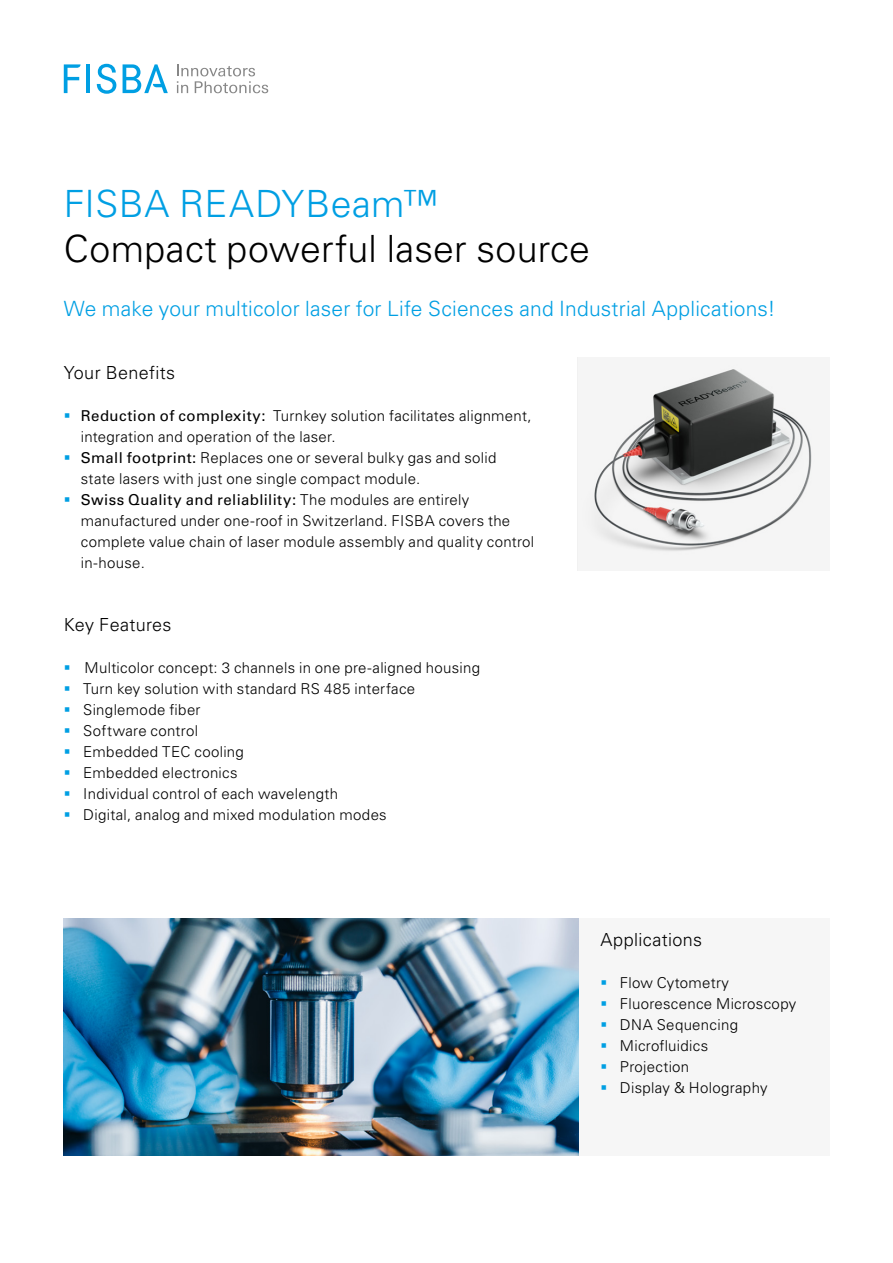
<style>
.page{position:relative;width:893px;height:1263px;background:#fff}
.page>*{position:absolute;margin:0;border:0;box-sizing:border-box;transform-origin:0 0}
.Titel_Grau{font:300 37.5px "Univers LT Pro 45";letter-spacing:.005em;color:#000}
.Titel_Blau{font:300 37.5px "Univers LT Pro 45";letter-spacing:.01em;color:#009fe3}
.Lauftext_Aufzählung{font:300 21px "Univers LT Pro 45";letter-spacing:.01em;color:#009fe3}
.Lauftext_Aufzählung-2{font:300 18px "Univers LT Pro 45";letter-spacing:.02em;color:#000}
.Lauftext_Titel{font:300 18px "Univers LT Pro 45";letter-spacing:.02em;color:#000}
.Lauftext_Aufzählung-3{font:300 15px/21px "Univers LT Pro 45";letter-spacing:.02em;color:#000}
.Lauftext_Aufzählung-4{font:15px "Univers LT Pro 55 Roman";letter-spacing:.025em;color:#000}
.s1{font-family:"Univers LT Pro 55 Roman";font-weight:400}
.s2{font-family:"Univers LT Pro 45";font-weight:300}
.s3{color:#009fe3}
</style>
<div class="page">
<img style="left:577px;top:358px;width:238px;height:212px">
<img style="left:63px;top:918px;width:516px;height:238px">
<div style="left:579px;top:918px;width:251px;height:238px;background:#f6f6f6"></div>
<svg style="left:177px;top:64px;width:91px;height:29px"></svg>
<hr style="left:86px;top:64px;width:4px;height:29px;background:#009fe3">
<svg style="left:64px;top:64px;width:17px;height:29px"></svg>
<svg style="left:97px;top:64px;width:19px;height:30px"></svg>
<svg style="left:123px;top:64px;width:45px;height:29px"></svg>
<p class="Titel_Blau" style="left:64px;top:179px;width:376px">FISBA READYBeam™</p>
<p class="Titel_Grau" style="left:64px;top:224px;width:528px">Compact powerful laser source</p>
<p class="Lauftext_Aufzählung" style="left:64px;top:295px;width:713px">We make your multicolor laser for Life Sciences and Industrial Applications!</p>
<p class="Lauftext_Aufzählung-2" style="left:64px;top:361px;width:113px">Your Benefits</p>
<p class="Lauftext_Aufzählung-3" style="left:81px;top:405px;width:452px"><span class="s1">Reduction of complexity:</span> Turnkey solution facilitates alignment, integration and operation of the laser.</p>
<p class="Lauftext_Aufzählung-3" style="left:81px;top:447px;width:417px"><span class="s1">Small footprint:</span> Replaces one or several bulky gas and solid state lasers with just one single compact module.</p>
<p class="Lauftext_Aufzählung-4" style="left:81px;top:489px;width:390px">Swiss Quality and reliablility: <span class="s2">The modules are entirely</span></p>
<p class="Lauftext_Aufzählung-3" style="left:81px;top:510px;width:455px">manufactured under one-roof in Switzerland. FISBA covers the complete value chain of laser module assembly and quality control in-house.</p>
<p class="Lauftext_Aufzählung-2" style="left:64px;top:613px;width:109px">Key Features</p>
<p class="Lauftext_Aufzählung-3" style="left:64px;top:657px;width:418px"><span class="s3">▪</span> Multicolor concept: 3 channels in one pre-aligned housing</p>
<p class="Lauftext_Aufzählung-3" style="left:64px;top:678px;width:353px"><span class="s3">▪</span> Turn key solution with standard RS 485 interface</p>
<p class="Lauftext_Aufzählung-3" style="left:64px;top:699px;width:138px"><span class="s3">▪</span> Singlemode fiber</p>
<p class="Lauftext_Aufzählung-3" style="left:64px;top:720px;width:136px"><span class="s3">▪</span> Software control</p>
<p class="Lauftext_Aufzählung-3" style="left:64px;top:741px;width:182px"><span class="s3">▪</span> Embedded TEC cooling</p>
<p class="Lauftext_Aufzählung-3" style="left:64px;top:762px;width:175px"><span class="s3">▪</span> Embedded electronics</p>
<p class="Lauftext_Aufzählung-3" style="left:64px;top:783px;width:276px"><span class="s3">▪</span> Individual control of each wavelength</p>
<p class="Lauftext_Aufzählung-3" style="left:64px;top:804px;width:324px"><span class="s3">▪</span> Digital, analog and mixed modulation modes</p>
<p class="Lauftext_Titel" style="left:600px;top:928px;width:103px">Applications</p>
<p class="Lauftext_Aufzählung-3" style="left:600px;top:972px;width:130px"><span class="s3">▪</span> Flow Cytometry</p>
<p class="Lauftext_Aufzählung-3" style="left:600px;top:993px;width:197px"><span class="s3">▪</span> Fluorescence Microscopy</p>
<p class="Lauftext_Aufzählung-3" style="left:600px;top:1014px;width:139px"><span class="s3">▪</span> DNA Sequencing</p>
<p class="Lauftext_Aufzählung-3" style="left:600px;top:1035px;width:109px"><span class="s3">▪</span> Microfluidics</p>
<p class="Lauftext_Aufzählung-3" style="left:600px;top:1056px;width:90px"><span class="s3">▪</span> Projection</p>
<p class="Lauftext_Aufzählung-3" style="left:600px;top:1077px;width:169px"><span class="s3">▪</span> Display &amp; Holography</p>
</div>
